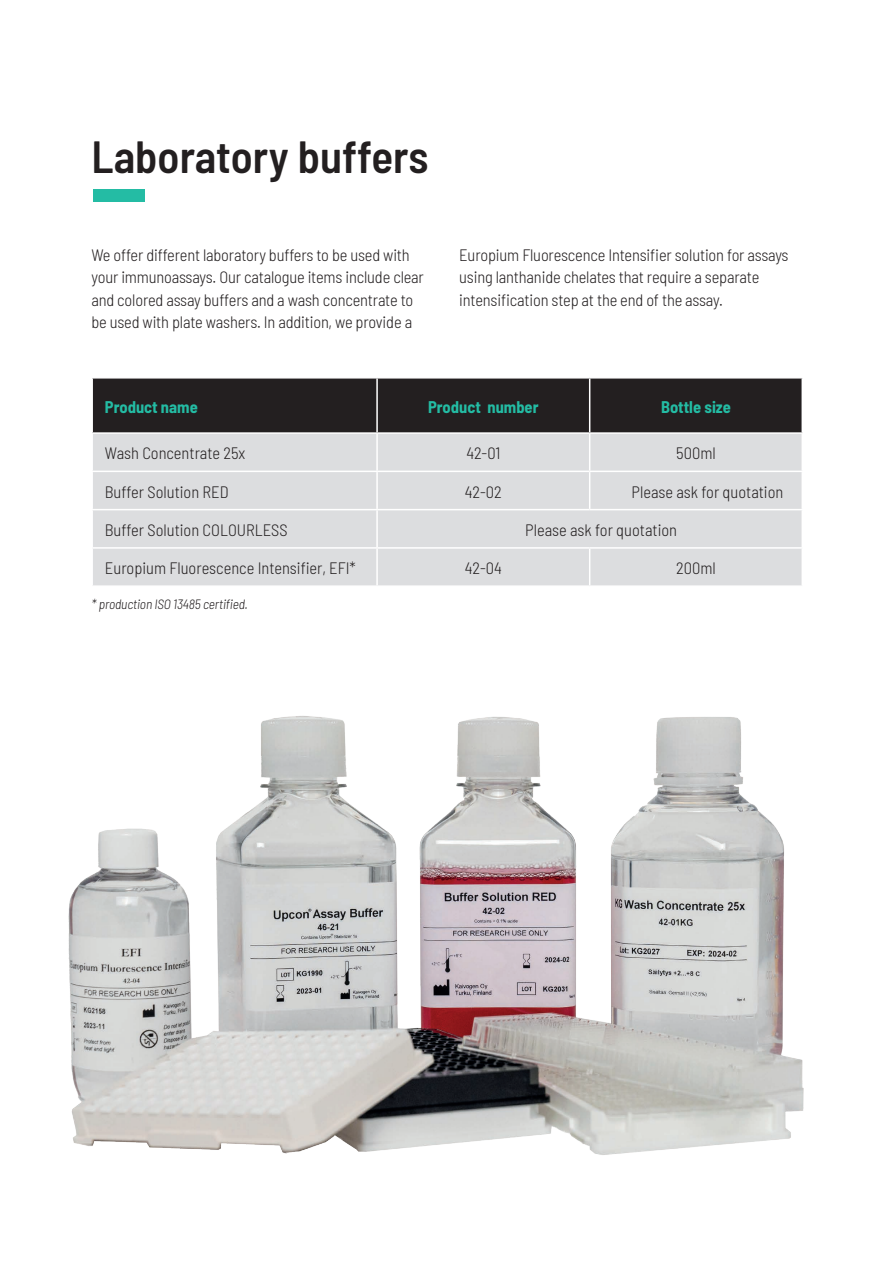
<style>
.page{position:relative;width:893px;height:1263px;background:#fff}
.page>*{position:absolute;margin:0;border:0;box-sizing:border-box;transform-origin:0 0}
.t1{font:600 semi-condensed 45px "Barlow";color:#231f20}
.t2{font:300 semi-condensed 16.5px/22.5px "Barlow";letter-spacing:-.01em;color:#231f20}
.t3{font:700 semi-condensed 16.5px "Barlow";color:#24bca4}
.t4{font:italic 300 semi-condensed 13.5px "Barlow";letter-spacing:-.01em;color:#231f20}
</style>
<div class="page">
<img style="left:68px;top:716px;width:736px;height:439px">
<div style="left:94px;top:189px;width:51px;height:13px;background:#24bca4"></div>
<div style="left:93px;top:379px;width:708px;height:53px;background:#231f20"></div>
<div style="left:93px;top:434px;width:708px;height:151px;background:#dcdddf"></div>
<hr style="left:376px;top:379px;width:2px;height:53px;background:#fff">
<hr style="left:589px;top:379px;width:1px;height:53px;background:#fff">
<hr style="left:376px;top:434px;width:2px;height:37px;background:#fff">
<hr style="left:589px;top:434px;width:1px;height:37px;background:#fff">
<hr style="left:91px;top:471px;width:286px;height:1px;background:#fff">
<hr style="left:377px;top:471px;width:213px;height:1px;background:#fff">
<hr style="left:376px;top:472px;width:2px;height:37px;background:#fff">
<hr style="left:590px;top:471px;width:213px;height:1px;background:#fff">
<hr style="left:589px;top:472px;width:1px;height:37px;background:#fff">
<hr style="left:91px;top:509px;width:286px;height:1px;background:#fff">
<hr style="left:377px;top:509px;width:213px;height:1px;background:#fff">
<hr style="left:376px;top:510px;width:2px;height:37px;background:#fff">
<hr style="left:590px;top:509px;width:213px;height:1px;background:#fff">
<hr style="left:91px;top:547px;width:286px;height:2px;background:#fff">
<hr style="left:377px;top:547px;width:213px;height:2px;background:#fff">
<hr style="left:376px;top:549px;width:2px;height:36px;background:#fff">
<hr style="left:590px;top:547px;width:213px;height:2px;background:#fff">
<hr style="left:589px;top:549px;width:1px;height:36px;background:#fff">
<h1 class="t1" style="left:92px;top:124px;width:338px">Laboratory buffers</h1>
<p class="t2" style="left:91px;top:243px;width:334px">We offer different laboratory buffers to be used with your immunoassays. Our catalogue items include clear and colored assay buffers and a wash concentrate to be used with plate washers. In addition, we provide a</p>
<p class="t2" style="left:459px;top:243px;width:331px">Europium Fluorescence Intensifier solution for assays using lanthanide chelates that require a separate intensification step at the end of the assay.</p>
<p class="t3" style="left:105px;top:395px;width:94px">Product name</p>
<p class="t3" style="left:428px;top:395px;width:112px">Product number</p>
<p class="t3" style="left:661px;top:395px;width:71px">Bottle size</p>
<p class="t2" style="left:105px;top:441px;width:142px">Wash Concentrate 25x</p>
<p class="t2" style="left:466px;top:441px;width:36px">42-01</p>
<p class="t2" style="left:676px;top:441px;width:41px">500ml</p>
<p class="t2" style="left:105px;top:479px;width:125px">Buffer Solution RED</p>
<p class="t2" style="left:465px;top:479px;width:38px">42-02</p>
<p class="t2" style="left:632px;top:479px;width:153px">Please ask for quotation</p>
<p class="t2" style="left:105px;top:517px;width:184px">Buffer Solution COLOURLESS</p>
<p class="t2" style="left:525px;top:517px;width:153px">Please ask for quotation</p>
<p class="t2" style="left:105px;top:556px;width:252px">Europium Fluorescence Intensifier, EFI*</p>
<p class="t2" style="left:465px;top:556px;width:39px">42-04</p>
<p class="t2" style="left:676px;top:556px;width:41px">200ml</p>
<p class="t4" style="left:92px;top:595px;width:158px">* production ISO 13485 certified.</p>
</div>
